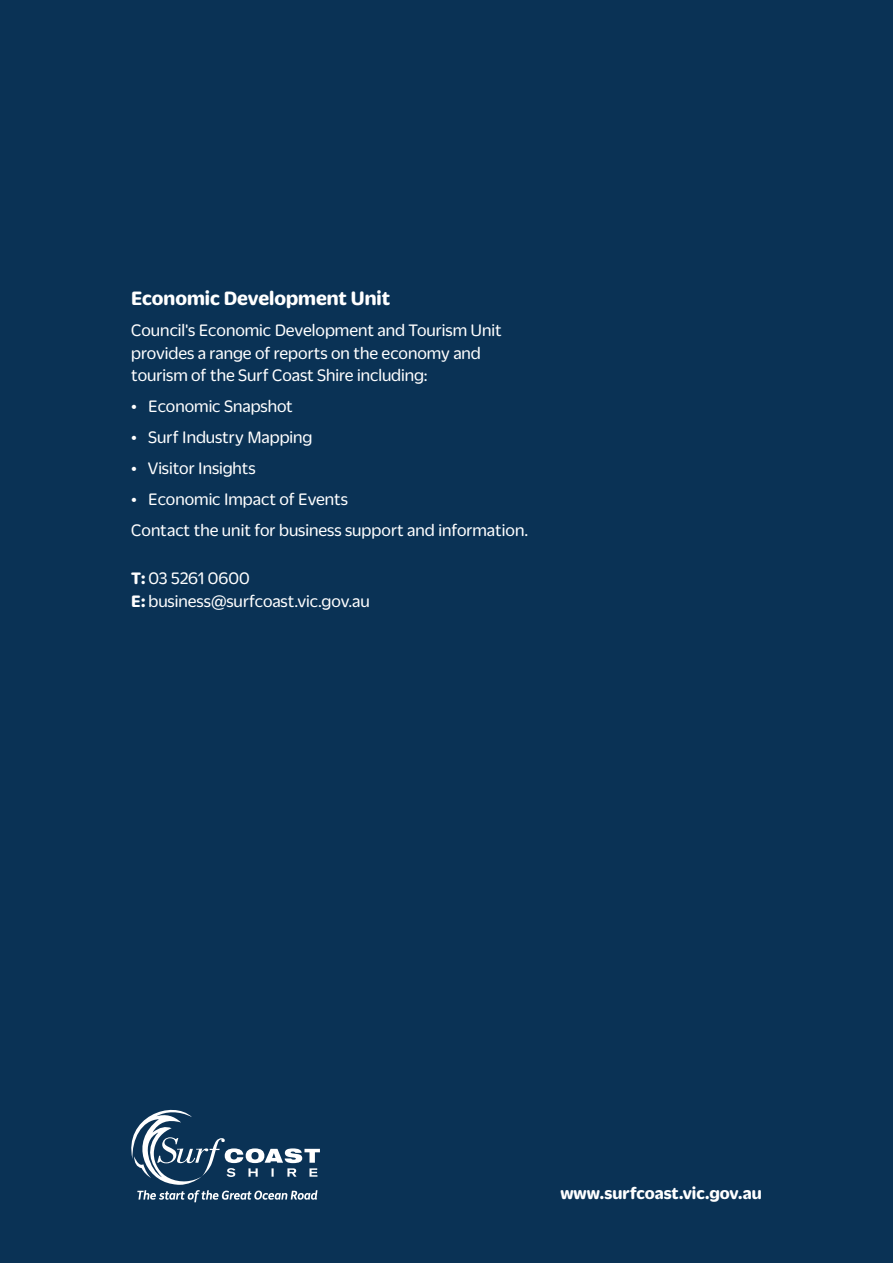
<style>
.page{position:relative;width:893px;height:1263px;background:#0a3255}
.page>*{position:absolute;margin:0;border:0;box-sizing:border-box;transform-origin:0 0}
.t1{font:700 21px "Duplicate Soft";color:#fff}
.t2{font:18px/22.5px "Duplicate Soft";color:#fff}
.t3{font:700 18px "Duplicate Soft";color:#fff}
.s1{font-weight:700}
</style>
<div class="page">
<svg style="left:131px;top:1110px;width:189px;height:92px"></svg>
<p class="t1" style="left:131px;top:283px;width:260px">Economic Development Unit</p>
<p class="t2" style="left:131px;top:318px;width:372px">Council's Economic Development and Tourism Unit provides a range of reports on the economy and tourism of the Surf Coast Shire including:</p>
<p class="t2" style="left:131px;top:394px;width:163px">• Economic Snapshot</p>
<p class="t2" style="left:131px;top:425px;width:183px">• Surf Industry Mapping</p>
<p class="t2" style="left:131px;top:456px;width:126px">• Visitor Insights</p>
<p class="t2" style="left:131px;top:482px;width:398px;line-height:31px">• Economic Impact of Events<br>Contact the unit for business support and information.</p>
<p class="t2" style="left:131px;top:566px;width:240px"><span class="s1">T:</span> 03 5261 0600<br><span class="s1">E:</span> business@surfcoast.vic.gov.au</p>
<p class="t3" style="left:560px;top:1180px;width:203px">www.surfcoast.vic.gov.au</p>
</div>
